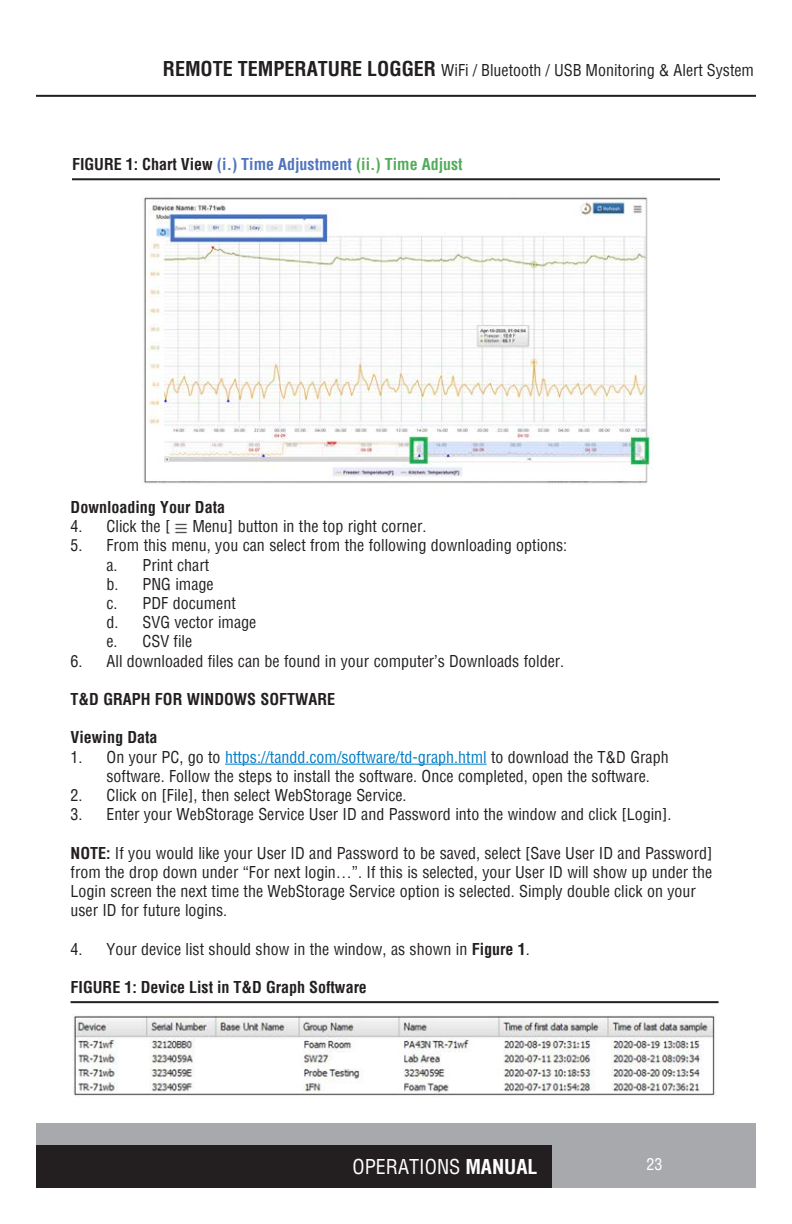
<style>
.page{position:relative;width:792px;height:1224px;background:#fff}
.page>*{position:absolute;margin:0;border:0;box-sizing:border-box;transform-origin:0 0}
.t1{font:condensed 20px "Helvetica";color:#fff}
.t2{font:condensed 16px/19.2px "Helvetica";color:#231f20}
.t3{font:700 condensed 16px "Helvetica";color:#231f20}
.t4{font:700 condensed 16px "Helvetica";color:#4f74be}
.t5{font:condensed 16px "Helvetica";color:#fff}
.s1{font-weight:700;font-size:20px}
.s2{color:#231f20}
.s3{color:#52ac5b}
.s4{color:#007cc2}
.s5{font-weight:700}
</style>
<div class="page">
<div style="left:36px;top:1123px;width:720px;height:65px;background:#a8a9ad"></div>
<div style="left:36px;top:1145px;width:515px;height:43px;background:#231f20"></div>
<hr style="left:36px;top:95px;width:720px;height:2px;background:#231f20">
<img style="left:174px;top:523px;width:14px;height:11px">
<hr style="left:225px;top:764px;width:262px;height:1px;background:#007cc2">
<hr style="left:72px;top:178px;width:648px;height:2px;background:#231f20">
<img style="left:143px;top:197px;width:510px;height:287px">
<hr style="left:71px;top:1001px;width:648px;height:2px;background:#231f20">
<img style="left:73px;top:1014px;width:644px;height:82px">
<p class="t2" style="left:163px;top:60px;width:593px"><span class="s1">REMOTE TEMPERATURE LOGGER</span> WiFi / Bluetooth / USB Monitoring &amp; Alert System</p>
<p class="t4" style="left:72px;top:154px;width:392px"><span class="s2">FIGURE 1: Chart View</span> (i.) Time Adjustment <span class="s3">(ii.) Time Adjust</span></p>
<p class="t3" style="left:71px;top:497px;width:156px">Downloading Your Data</p>
<p class="t2" style="left:71px;top:517px;width:101px">4. Click the [</p>
<p class="t2" style="left:192px;top:517px;width:235px">Menu] button in the top right corner.</p>
<p class="t2" style="left:71px;top:536px;width:498px">5. From this menu, you can select from the following downloading options:</p>
<p class="t2" style="left:107px;top:555px;width:104px">a. Print chart</p>
<p class="t2" style="left:107px;top:574px;width:109px">b. PNG image</p>
<p class="t2" style="left:107px;top:593px;width:131px">c. PDF document</p>
<p class="t2" style="left:107px;top:613px;width:151px">d. SVG vector image</p>
<p class="t2" style="left:107px;top:632px;width:87px">e. CSV file</p>
<p class="t2" style="left:71px;top:651px;width:495px">6. All downloaded files can be found in your computer’s Downloads folder.</p>
<p class="t3" style="left:71px;top:689px;width:266px">T&amp;D GRAPH FOR WINDOWS SOFTWARE</p>
<p class="t3" style="left:71px;top:727px;width:89px">Viewing Data</p>
<p class="t2" style="left:107px;top:747px;width:564px;text-indent:-36px">1. On your PC, go to <span class="s4">https://tandd.com/software/td-graph.html</span> to download the T&amp;D Graph software. Follow the steps to install the software. Once completed, open the software.</p>
<p class="t2" style="left:71px;top:785px;width:338px">2. Click on [File], then select WebStorage Service.</p>
<p class="t2" style="left:71px;top:805px;width:602px">3. Enter your WebStorage Service User ID and Password into the window and click [Login].</p>
<p class="t2" style="left:71px;top:843px;width:644px"><span class="s5">NOTE:</span> If you would like your User ID and Password to be saved, select [Save User ID and Password]</p>
<p class="t2" style="left:71px;top:862px;width:643px">from the drop down under “For next login…”. If this is selected, your User ID will show up under the</p>
<p class="t2" style="left:71px;top:881px;width:627px">Login screen the next time the WebStorage Service option is selected. Simply double click on your</p>
<p class="t2" style="left:71px;top:901px;width:158px">user ID for future logins.</p>
<p class="t2" style="left:71px;top:939px;width:461px">4. Your device list should show in the window, as shown in <span class="s5">Figure 1</span>.</p>
<p class="t3" style="left:71px;top:976px;width:298px">FIGURE 1: Device List in T&amp;D Graph Software</p>
<p class="t1" style="left:353px;top:1153px;width:187px">OPERATIONS <span class="s5">MANUAL</span></p>
<p class="t5" style="left:646px;top:1154px;width:17px">23</p>
</div>
